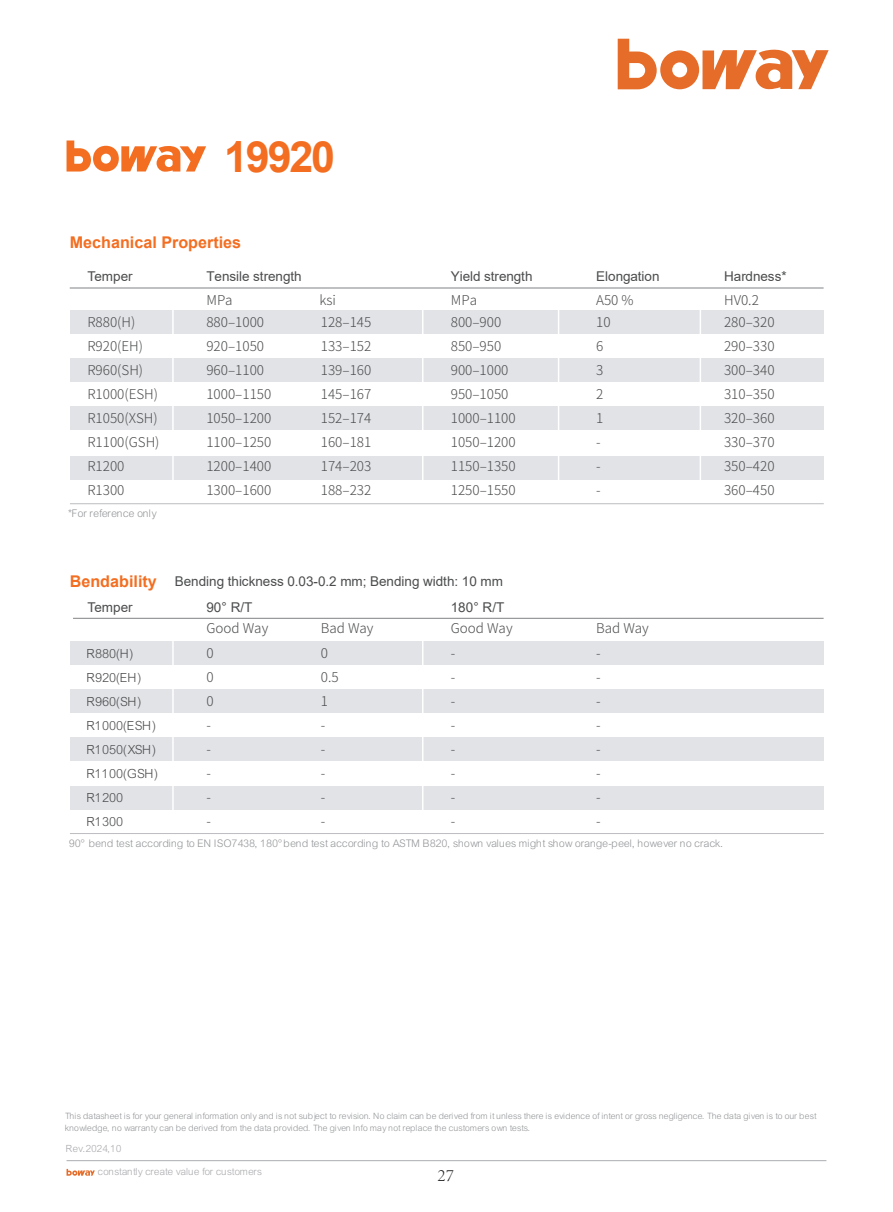
<style>
.page{position:relative;width:893px;height:1212px;background:#fff}
.page>*{position:absolute;margin:0;border:0;box-sizing:border-box;transform-origin:0 0}
.t1{font:700 43.05px "Arial";letter-spacing:-.05em;color:#f36e21}
.t2{font:300 18px "Adobe Song Std";color:#231f20}
.t3{font:700 16.2px "Arial";color:#f36e21}
.t4{font:300 13.5px/24px "Source Han Sans CN";color:#4b4c4d}
.t5{font:13.5px "Arial";letter-spacing:-.005em;color:#4b4c4d}
.t6{font:13.5px/24px "Arial Lgt";color:#4b4c4d}
.t7{font:11.4px "Arial Lgt";letter-spacing:-.005em;color:#939598}
.t8{font:11.25px "Arial Lgt";color:#939598}
.t9{font:10.65px "Arial Lgt";color:#a8a9ad}
.t10{font:9.3px/11.2px "Arial Lgt";color:#939598}
</style>
<div class="page">
<hr style="left:70px;top:288px;width:754px;height:1px;background:#808285">
<hr style="left:73px;top:618px;width:751px;height:1px;background:#808285">
<hr style="left:67px;top:1160px;width:759px;height:1px;background:#abadb0">
<div style="left:70px;top:310px;width:754px;height:23px;background:#e1e3e6"></div>
<div style="left:70px;top:358px;width:754px;height:24px;background:#e1e3e6"></div>
<div style="left:70px;top:406px;width:754px;height:23px;background:#e1e3e6"></div>
<div style="left:70px;top:456px;width:754px;height:23px;background:#e1e3e6"></div>
<hr style="left:172px;top:302px;width:2px;height:198px;background:#fff">
<hr style="left:422px;top:302px;width:1px;height:196px;background:#fff">
<hr style="left:558px;top:302px;width:1px;height:196px;background:#fff">
<hr style="left:700px;top:302px;width:1px;height:196px;background:#fff">
<div style="left:70px;top:641px;width:754px;height:24px;background:#e1e3e6"></div>
<div style="left:70px;top:689px;width:754px;height:24px;background:#e1e3e6"></div>
<div style="left:70px;top:738px;width:754px;height:23px;background:#e1e3e6"></div>
<div style="left:70px;top:786px;width:754px;height:24px;background:#e1e3e6"></div>
<hr style="left:172px;top:634px;width:2px;height:204px;background:#fff">
<hr style="left:422px;top:634px;width:1px;height:204px;background:#fff">
<hr style="left:70px;top:503px;width:754px;height:1px;background:#bcbdc0">
<hr style="left:70px;top:833px;width:754px;height:1px;background:#bcbdc0">
<svg style="left:67px;top:140px;width:139px;height:32px"></svg>
<svg style="left:618px;top:39px;width:211px;height:51px"></svg>
<svg style="left:67px;top:1169px;width:28px;height:7px"></svg>
<h1 class="t1" style="left:224px;top:126px;width:113px">19920</h1>
<p class="t3" style="left:70px;top:231px;width:173px">Mechanical Properties</p>
<p class="t5" style="left:87px;top:267px;width:47px">Temper</p>
<p class="t5" style="left:206px;top:267px;width:97px">Tensile strength</p>
<p class="t5" style="left:451px;top:267px;width:83px">Yield strength</p>
<p class="t5" style="left:596px;top:267px;width:65px">Elongation</p>
<p class="t5" style="left:724px;top:267px;width:64px">Hardness*</p>
<p class="t4" style="left:206px;top:288px;width:28px">MPa</p>
<p class="t4" style="left:319px;top:288px;width:18px">ksi</p>
<p class="t4" style="left:451px;top:288px;width:28px">MPa</p>
<p class="t4" style="left:596px;top:288px;width:39px">A50 %</p>
<p class="t4" style="left:724px;top:288px;width:36px">HV0.2</p>
<p class="t4" style="left:87px;top:310px;width:74px">R880(H)<br>R920(EH)<br>R960(SH)<br>R1000(ESH)<br>R1050(XSH)<br>R1100(GSH)<br>R1200<br>R1300</p>
<p class="t4" style="left:206px;top:310px;width:66px">880‒1000<br>920‒1050<br>960‒1100<br>1000‒1150<br>1050‒1200<br>1100‒1250<br>1200‒1400<br>1300‒1600</p>
<p class="t4" style="left:321px;top:310px;width:52px;text-align:justify">128‒145<br>133‒152<br>139‒160<br>145‒167<br>152‒174<br>160‒181<br>174‒203<br>188‒232</p>
<p class="t4" style="left:451px;top:310px;width:66px">800‒900<br>850‒950<br>900‒1000<br>950‒1050<br>1000‒1100<br>1050‒1200<br>1150‒1350<br>1250‒1550</p>
<p class="t4" style="left:724px;top:310px;width:52px;text-align:justify">280‒320<br>290‒330<br>300‒340<br>310‒350<br>320‒360<br>330‒370<br>350‒420<br>360‒450</p>
<p class="t4" style="left:596px;top:310px;width:16px">10<br>6<br>3<br>2<br>1 -<br>-<br>-</p>
<p class="t7" style="left:68px;top:507px;width:90px">*For reference only</p>
<p class="t3" style="left:70px;top:570px;width:89px">Bendability</p>
<p class="t5" style="left:87px;top:598px;width:47px">Temper</p>
<p class="t5" style="left:175px;top:571px;width:330px">Bending thickness 0.03-0.2 mm; Bending width: 10 mm</p>
<p class="t5" style="left:206px;top:597px;width:48px">90° R/T</p>
<p class="t5" style="left:451px;top:597px;width:55px">180° R/T</p>
<p class="t4" style="left:206px;top:617px;width:63px">Good Way</p>
<p class="t4" style="left:321px;top:617px;width:54px">Bad Way</p>
<p class="t4" style="left:451px;top:617px;width:63px">Good Way</p>
<p class="t4" style="left:596px;top:617px;width:54px">Bad Way</p>
<p class="t6" style="left:87px;top:641px;width:73px">R880(H)<br>R920(EH)<br>R960(SH)<br>R1000(ESH)<br>R1050(XSH)<br>R1100(GSH)<br>R1200<br>R1300</p>
<p class="t4" style="left:206px;top:641px;width:9px">0<br>0<br>0 - - - - -</p>
<p class="t4" style="left:321px;top:641px;width:19px">0<br>0.5<br>1<br>-<br>-<br>-<br>-<br>-</p>
<p class="t4" style="left:451px;top:641px;width:6px;text-align:justify">- - - - - - - -</p>
<p class="t4" style="left:596px;top:641px;width:6px;text-align:justify">- - - - - - - -</p>
<p class="t8" style="left:70px;top:837px;width:656px">90° bend test according to EN ISO7438, 180°bend test according to ASTM B820, shown values might show orange-peel, however no crack.</p>
<p class="t10" style="left:65px;top:1111px;width:753px">This datasheet is for your general information only and is not subject to revision. No claim can be derived from it unless there is evidence of intent or gross negligence. The data given is to our best knowledge, no warranty can be derived from the data provided. The given Info may not replace the customers own tests.</p>
<p class="t9" style="left:67px;top:1142px;width:57px">Rev.2024,10</p>
<p class="t9" style="left:98px;top:1166px;width:166px">constantly create value for customers</p>
<h2 class="t2" style="left:438px;top:1164px;width:18px">27</h2>
</div>
